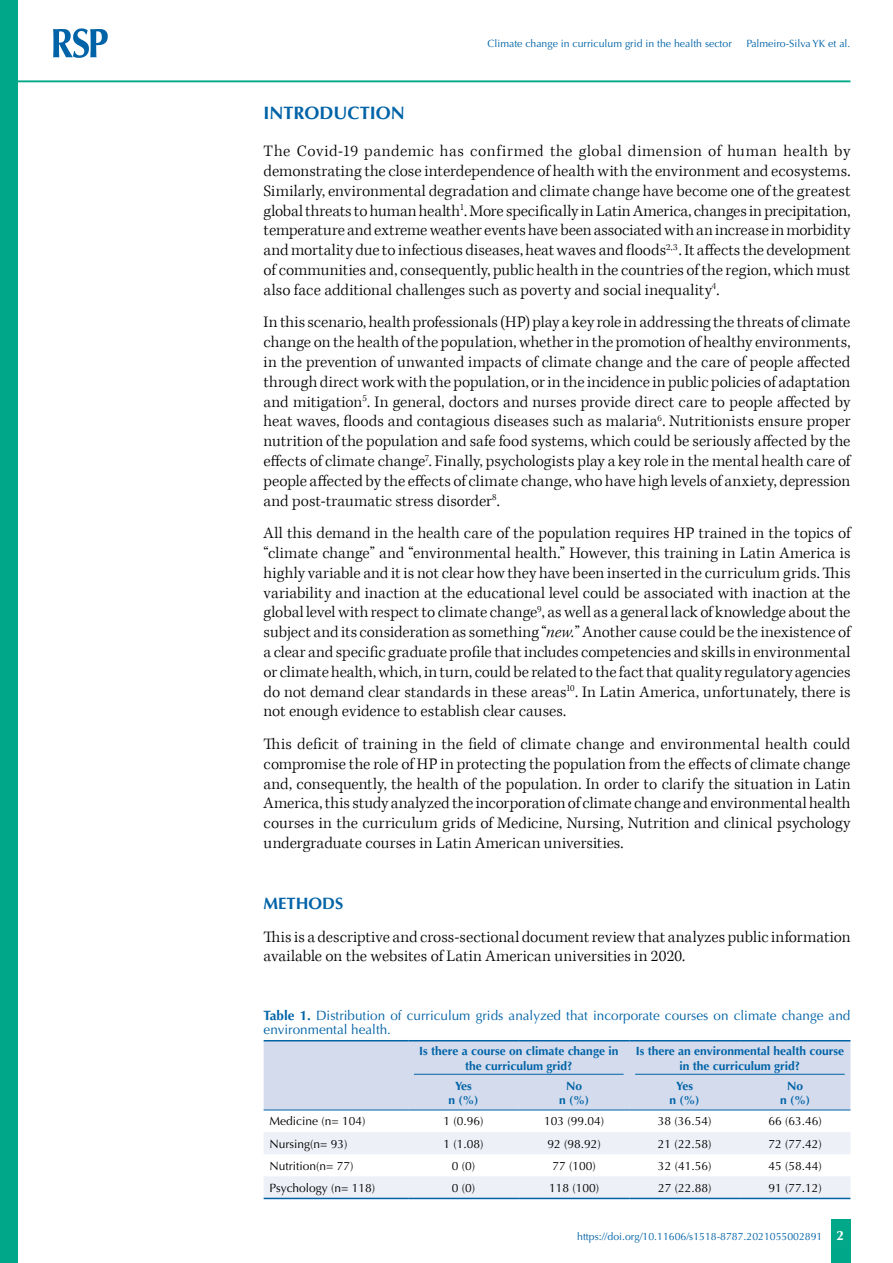
<style>
.page{position:relative;width:893px;height:1263px;background:#fff}
.page>*{position:absolute;margin:0;border:0;box-sizing:border-box;transform-origin:0 0}
.t1{font:700 18px "Optima";color:#0063a7}
.t2{font:300 16.5px/19.8px "Kepler Std";letter-spacing:.005em;color:#000;text-align:justify}
.t3{font:700 16.5px "Optima";color:#0063a7}
.t4{font:13.5px/14.2px "Optima";color:#0063a7}
.t5{font:700 13.5px "Optima";color:#fff}
.t6{font:12px "Optima";color:#000}
.t7{font:700 12px/14.4px "Optima";color:#0063a7;text-align:center}
.t8{font:10.5px "Optima";color:#0063a7}
.s1{font-style:italic}
.s2{font-weight:700}
</style>
<div class="page">
<div style="left:831px;top:1220px;width:20px;height:43px;background:#00a788"></div>
<div style="left:0;top:0;width:18px;height:1263px;background:#00a788"></div>
<svg style="left:53px;top:28px;width:55px;height:30px"></svg>
<hr style="left:18px;top:80px;width:832px;height:2px;background:#00a788">
<svg style="left:264px;top:1041px;width:586px;height:157px"></svg>
<hr style="left:264px;top:1040px;width:144px;height:1px;background:#0063a7">
<hr style="left:408px;top:1040px;width:111px;height:1px;background:#0063a7">
<hr style="left:519px;top:1040px;width:110px;height:1px;background:#0063a7">
<hr style="left:629px;top:1040px;width:111px;height:1px;background:#0063a7">
<hr style="left:740px;top:1040px;width:110px;height:1px;background:#0063a7">
<hr style="left:264px;top:1109px;width:144px;height:1px;background:#0063a7">
<hr style="left:408px;top:1109px;width:111px;height:1px;background:#0063a7">
<hr style="left:519px;top:1109px;width:110px;height:1px;background:#0063a7">
<hr style="left:629px;top:1109px;width:111px;height:1px;background:#0063a7">
<hr style="left:740px;top:1109px;width:110px;height:1px;background:#0063a7">
<hr style="left:264px;top:1198px;width:144px;height:1px;background:#0063a7">
<hr style="left:408px;top:1198px;width:111px;height:1px;background:#0063a7">
<hr style="left:519px;top:1198px;width:110px;height:1px;background:#0063a7">
<hr style="left:629px;top:1198px;width:111px;height:1px;background:#0063a7">
<hr style="left:740px;top:1198px;width:110px;height:1px;background:#0063a7">
<hr style="left:414px;top:1074px;width:210px;height:1px;background:#0063a7">
<hr style="left:635px;top:1074px;width:210px;height:1px;background:#0063a7">
<p class="t8" style="left:488px;top:37px;width:246px">Climate change in curriculum grid in the health sector</p>
<p class="t8" style="left:746px;top:37px;width:106px">Palmeiro-Silva YK et al.</p>
<p class="t1" style="left:264px;top:103px;width:143px">INTRODUCTION</p>
<p class="t2" style="left:264px;top:142px;width:588px">The Covid-19 pandemic has confirmed the global dimension of human health by demonstrating the close interdependence of health with the environment and ecosystems.<br>Similarly, environmental degradation and climate change have become one of the greatest global threats to human health<sup>1</sup>. More specifically in Latin America, changes in precipitation, temperature and extreme weather events have been associated with an increase in morbidity and mortality due to infectious diseases, heat waves and floods<sup>2,3</sup> . It affects the development of communities and, consequently, public health in the countries of the region, which must also face additional challenges such as poverty and social inequality<sup>4</sup>.</p>
<p class="t2" style="left:264px;top:313px;width:588px">In this scenario, health professionals (HP) play a key role in addressing the threats of climate change on the health of the population, whether in the promotion of healthy environments, in the prevention of unwanted impacts of climate change and the care of people affected through direct work with the population, or in the incidence in public policies of adaptation and mitigation<sup>5</sup>. In general, doctors and nurses provide direct care to people affected by heat waves, floods and contagious diseases such as malaria<sup>6</sup>. Nutritionists ensure proper nutrition of the population and safe food systems, which could be seriously affected by the effects of climate change<sup>7</sup>. Finally, psychologists play a key role in the mental health care of people affected by the effects of climate change, who have high levels of anxiety, depression and post-traumatic stress disorder<sup>8</sup>.</p>
<p class="t2" style="left:264px;top:524px;width:588px">All this demand in the health care of the population requires HP trained in the topics of “climate change” and “environmental health.” However, this training in Latin America is highly variable and it is not clear how they have been inserted in the curriculum grids. This variability and inaction at the educational level could be associated with inaction at the global level with respect to climate change<sup>9</sup>, as well as a general lack of knowledge about the subject and its consideration as something “<span class="s1">new.</span>” Another cause could be the inexistence of a clear and specific graduate profile that includes competencies and skills in environmental or climate health, which, in turn, could be related to the fact that quality regulatory agencies do not demand clear standards in these areas<sup>10</sup>. In Latin America, unfortunately, there is not enough evidence to establish clear causes.</p>
<p class="t2" style="left:264px;top:735px;width:588px">This deficit of training in the field of climate change and environmental health could compromise the role of HP in protecting the population from the effects of climate change and, consequently, the health of the population. In order to clarify the situation in Latin America, this study analyzed the incorporation of climate change and environmental health courses in the curriculum grids of Medicine, Nursing, Nutrition and clinical psychology undergraduate courses in Latin American universities.</p>
<p class="t3" style="left:264px;top:894px;width:81px">METHODS</p>
<p class="t2" style="left:264px;top:927px;width:588px">This is a descriptive and cross-sectional document review that analyzes public information available on the websites of Latin American universities in 2020.</p>
<p class="t4" style="left:264px;top:1008px;width:588px"><span class="s2">Table 1.</span> Distribution of curriculum grids analyzed that incorporate courses on climate change and environmental health.</p>
<p class="t7" style="left:419px;top:1044px;width:201px">Is there a course on climate change in the curriculum grid?</p>
<p class="t7" style="left:636px;top:1044px;width:210px">Is there an environmental health course in the curriculum grid?</p>
<p class="t7" style="left:448px;top:1079px;width:31px">Yes<br>n (%)</p>
<p class="t7" style="left:559px;top:1079px;width:31px">No<br>n (%)</p>
<p class="t7" style="left:670px;top:1079px;width:31px">Yes<br>n (%)</p>
<p class="t7" style="left:780px;top:1079px;width:31px">No<br>n (%)</p>
<p class="t6" style="left:269px;top:1114px;width:97px">Medicine (n= 104)</p>
<p class="t6" style="left:443px;top:1114px;width:42px">1 (0.96)</p>
<p class="t6" style="left:544px;top:1114px;width:62px">103 (99.04)</p>
<p class="t6" style="left:658px;top:1114px;width:55px">38 (36.54)</p>
<p class="t6" style="left:768px;top:1114px;width:55px">66 (63.46)</p>
<p class="t6" style="left:269px;top:1136px;width:79px">Nursing(n= 93)</p>
<p class="t6" style="left:443px;top:1136px;width:42px">1 (1.08)</p>
<p class="t6" style="left:547px;top:1136px;width:55px">92 (98.92)</p>
<p class="t6" style="left:658px;top:1136px;width:55px">21 (22.58)</p>
<p class="t6" style="left:768px;top:1136px;width:55px">72 (77.42)</p>
<p class="t6" style="left:269px;top:1159px;width:85px">Nutrition(n= 77)</p>
<p class="t6" style="left:452px;top:1159px;width:25px">0 (0)</p>
<p class="t6" style="left:552px;top:1159px;width:45px">77 (100)</p>
<p class="t6" style="left:658px;top:1159px;width:55px">32 (41.56)</p>
<p class="t6" style="left:768px;top:1159px;width:55px">45 (58.44)</p>
<p class="t6" style="left:269px;top:1181px;width:107px">Psychology (n= 118)</p>
<p class="t6" style="left:452px;top:1181px;width:25px">0 (0)</p>
<p class="t6" style="left:549px;top:1181px;width:52px">118 (100)</p>
<p class="t6" style="left:658px;top:1181px;width:55px">27 (22.88)</p>
<p class="t6" style="left:768px;top:1181px;width:55px">91 (77.12)</p>
<p class="t8" style="left:577px;top:1230px;width:247px">https://doi.org/10.11606/s1518-8787.2021055002891</p>
<p class="t5" style="left:836px;top:1227px;width:9px">2</p>
</div>
